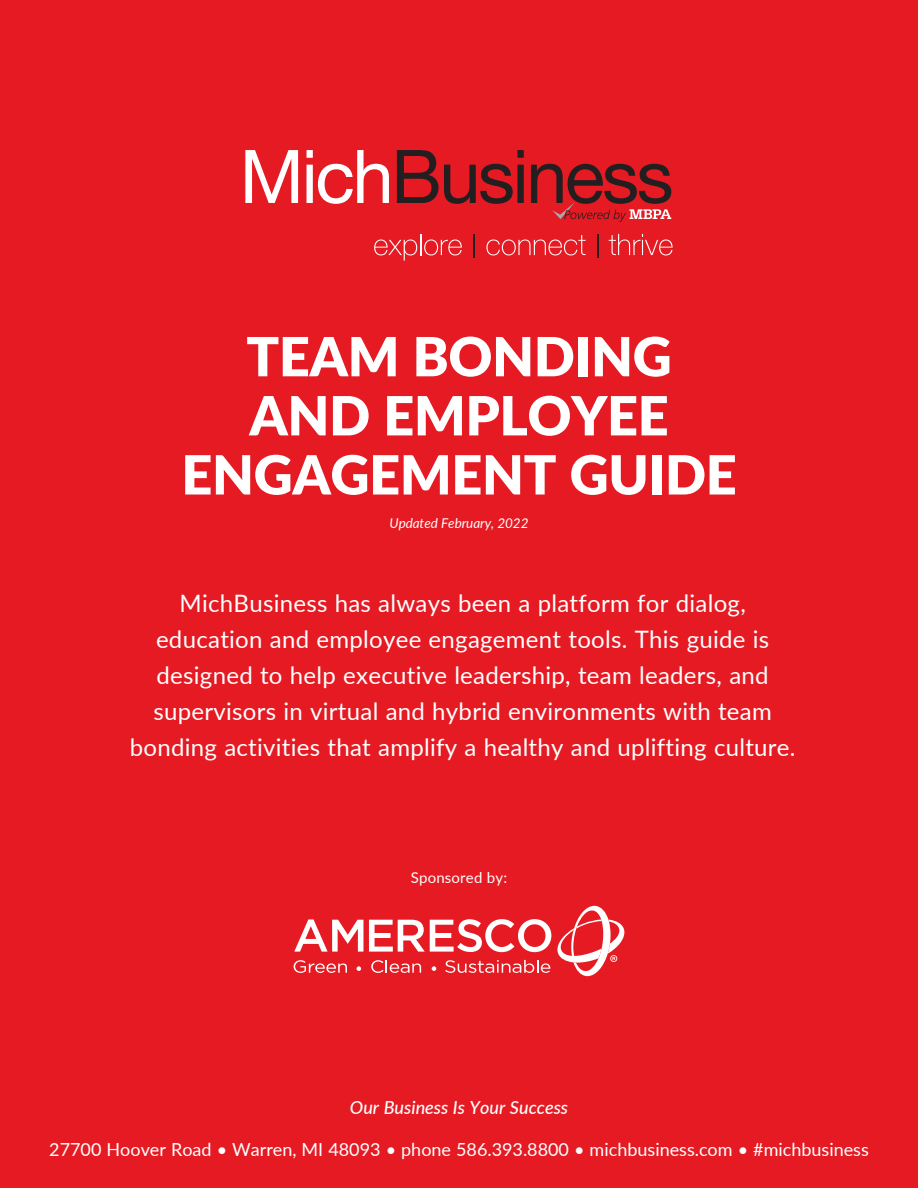
<style>
.page{position:relative;width:918px;height:1188px;background:#e51a23}
.page>*{position:absolute;margin:0;border:0;box-sizing:border-box;transform-origin:0 0}
.t1{font:900 54px/59.1px "Lato";letter-spacing:-.005em;color:#fff;text-align:center}
.t2{font:24px/36px "Lato";letter-spacing:.01em;color:#fff;text-align:center}
.t3{font:18px "Lato";color:#fff}
.t4{font:italic 500 18px "Lato";color:#fff}
.t5{font:15px "Lato";letter-spacing:.01em;color:#fff}
.t6{font:italic 13.5px "Lato";letter-spacing:-.005em;color:#fff}
</style>
<div class="page">
<svg style="left:357px;top:966px;width:4px;height:5px"></svg>
<svg style="left:432px;top:966px;width:4px;height:5px"></svg>
<svg style="left:294px;top:960px;width:53px;height:13px"></svg>
<svg style="left:371px;top:960px;width:50px;height:13px"></svg>
<svg style="left:445px;top:960px;width:105px;height:13px"></svg>
<svg style="left:294px;top:919px;width:69px;height:33px"></svg>
<svg style="left:369px;top:919px;width:182px;height:33px"></svg>
<svg style="left:557px;top:906px;width:67px;height:70px"></svg>
<svg style="left:374px;top:234px;width:88px;height:27px"></svg>
<hr style="left:473px;top:234px;width:2px;height:24px;background:#231f20">
<svg style="left:486px;top:235px;width:100px;height:20px"></svg>
<svg style="left:597px;top:234px;width:1px;height:24px"></svg>
<svg style="left:609px;top:234px;width:64px;height:21px"></svg>
<svg style="left:245px;top:150px;width:53px;height:53px"></svg>
<svg style="left:307px;top:150px;width:82px;height:54px"></svg>
<svg style="left:397px;top:150px;width:127px;height:54px"></svg>
<svg style="left:531px;top:164px;width:140px;height:58px"></svg>
<h1 class="t1" style="left:181px;top:326px;width:557px">TEAM BONDING<br>AND EMPLOYEE<br>ENGAGEMENT GUIDE</h1>
<p class="t6" style="left:390px;top:515px;width:141px">Updated February, 2022</p>
<p class="t2" style="left:130px;top:585px;width:667px">MichBusiness has always been a platform for dialog, education and employee engagement tools. This guide is designed to help executive leadership, team leaders, and supervisors in virtual and hybrid environments with team bonding activities that amplify a healthy and uplifting culture.</p>
<p class="t5" style="left:411px;top:868px;width:98px">Sponsored by:</p>
<p class="t4" style="left:350px;top:1096px;width:220px">Our Business Is Your Success</p>
<p class="t3" style="left:49px;top:1138px;width:821px">27700 Hoover Road • Warren, MI 48093 • phone 586.393.8800 • michbusiness.com • #michbusiness</p>
</div>
